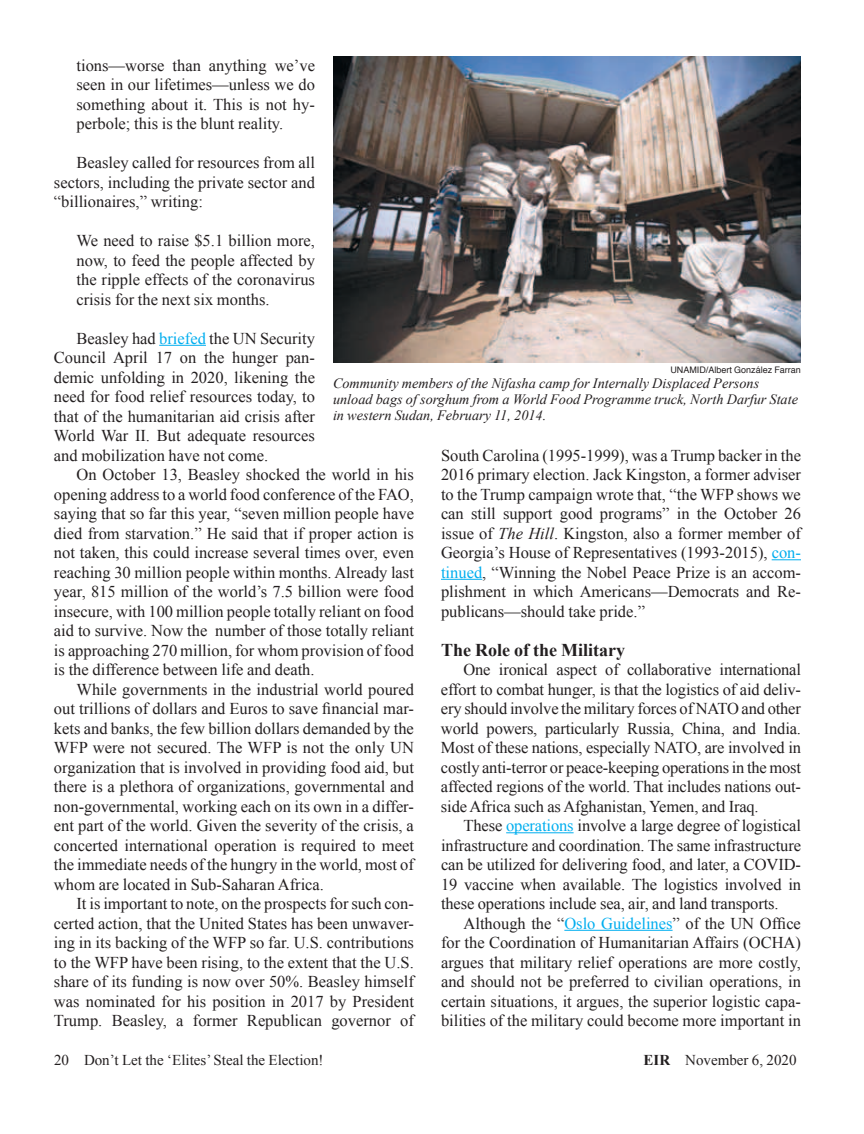
<style>
.page{position:relative;width:864px;height:1134px;background:#fff}
.page>*{position:absolute;margin:0;border:0;box-sizing:border-box;transform-origin:0 0}
.t1{font:700 18px "Times New Roman";color:#231f20}
.t2{font:16.5px/19.5px "Times New Roman";color:#231f20;text-align:justify}
.t3{font:15px "Times New Roman";color:#231f20}
.t4{font:italic 14.25px/15.8px "Times New Roman";color:#231f20}
.t5{font:9px "Helvetica";color:#231f20}
.s1{color:#00aeef}
.s2{font-style:italic}
.s3{font-weight:700}
</style>
<div class="page">
<hr style="left:159px;top:345px;width:47px;height:1px;background:#00aeef">
<svg style="left:772px;top:559px;width:29px;height:1px"></svg>
<hr style="left:441px;top:579px;width:41px;height:1px;background:#00aeef">
<hr style="left:506px;top:832px;width:68px;height:1px;background:#00aeef">
<hr style="left:564px;top:930px;width:109px;height:1px;background:#00aeef">
<img style="left:333px;top:56px;width:468px;height:306px">
<p class="t2" style="left:76px;top:55px;width:240px">tions—worse than anything we’ve seen in our lifetimes—unless we do something about it. This is not hy&shy;perbole; this is the blunt reality.</p>
<p class="t2" style="left:54px;top:152px;width:263px;text-indent:23px">Beasley called for resources from all sectors, including the private sector and “billionaires,” writing:</p>
<p class="t2" style="left:76px;top:231px;width:240px">We need to raise $5.1 billion more, now, to feed the people affected by the ripple effects of the coronavirus crisis for the next six months.</p>
<p class="t2" style="left:54px;top:328px;width:263px;text-indent:23px">Beasley had <span class="s1">briefed</span> the UN Security Council April 17 on the hunger pan&shy;demic unfolding in 2020, likening the need for food relief resources today, to that of the humanitarian aid crisis after World War II. But adequate resources and mobilization have not come.</p>
<p class="t2" style="left:54px;top:465px;width:362px;text-indent:23px">On October 13, Beasley shocked the world in his opening address to a world food conference of the FAO, saying that so far this year, “seven million people have died from starvation.” He said that if proper action is not taken, this could increase several times over, even reaching 30 million people within months. Already last year, 815 million of the world’s 7.5 billion were food insecure, with 100 million people totally reliant on food aid to survive. Now the number of those totally reliant is approaching 270 million, for whom provision of food is the difference between life and death.</p>
<p class="t2" style="left:54px;top:679px;width:362px;text-indent:23px">While governments in the industrial world poured out trillions of dollars and Euros to save financial mar&shy;kets and banks, the few billion dollars demanded by the WFP were not secured. The WFP is not the only UN organization that is involved in providing food aid, but there is a plethora of organizations, governmental and non-governmental, working each on its own in a differ&shy;ent part of the world. Given the severity of the crisis, a concerted international operation is required to meet the immediate needs of the hungry in the world, most of whom are located in Sub-Saharan Africa.</p>
<p class="t2" style="left:54px;top:894px;width:362px;text-indent:23px">It is important to note, on the prospects for such con&shy;certed action, that the United States has been unwaver&shy;ing in its backing of the WFP so far. U.S. contributions to the WFP have been rising, to the extent that the U.S. share of its funding is now over 50%. Beasley himself was nominated for his position in 2017 by President Trump. Beasley, a former Republican governor of</p>
<p class="t5" style="left:670px;top:363px;width:132px">UNAMID/Albert González Farran</p>
<p class="t4" style="left:333px;top:375px;width:467px">Community members of the Nifasha camp for Internally Displaced Persons unload bags of sorghum from a World Food Programme truck, North Darfur State in western Sudan, February 11, 2014.</p>
<p class="t2" style="left:441px;top:445px;width:362px">South Carolina (1995-1999), was a Trump backer in the 2016 primary election. Jack Kingston, a former adviser to the Trump campaign wrote that, “the WFP shows we can still support good programs” in the October 26 issue of <span class="s2">The Hill</span>. Kingston, also a former member of Georgia’s House of Representatives (1993-2015), <span class="s1">con&shy;tinued</span>, “Winning the Nobel Peace Prize is an accom&shy;plishment in which Americans—Democrats and Re&shy;publicans—should take pride.”</p>
<p class="t1" style="left:441px;top:637px;width:186px">The Role of the Military</p>
<p class="t2" style="left:441px;top:659px;width:362px;text-indent:23px">One ironical aspect of collaborative international effort to combat hunger, is that the logistics of aid deliv&shy;ery should involve the military forces of NATO and other world powers, particularly Russia, China, and India.<br>Most of these nations, especially NATO, are involved in costly anti-terror or peace-keeping operations in the most affected regions of the world. That includes nations out&shy;side Africa such as Afghanistan, Yemen, and Iraq.</p>
<p class="t2" style="left:441px;top:815px;width:362px;text-indent:22px">These <span class="s1">operations</span> involve a large degree of logistical infrastructure and coordination. The same infrastructure can be utilized for delivering food, and later, a COVID-19 vaccine when available. The logistics involved in these operations include sea, air, and land transports.</p>
<p class="t2" style="left:441px;top:913px;width:362px;text-indent:23px">Although the “<span class="s1">Oslo Guidelines</span>” of the UN Office for the Coordination of Humanitarian Affairs (OCHA) argues that military relief operations are more costly, and should not be preferred to civilian operations, in certain situations, it argues, the superior logistic capa&shy;bilities of the military could become more important in</p>
<p class="t3" style="left:54px;top:1050px;width:271px">20 Don’t Let the ‘Elites’ Steal the Election!</p>
<p class="t3" style="left:644px;top:1050px;width:154px"><span class="s3">EIR</span> November 6, 2020</p>
</div>
